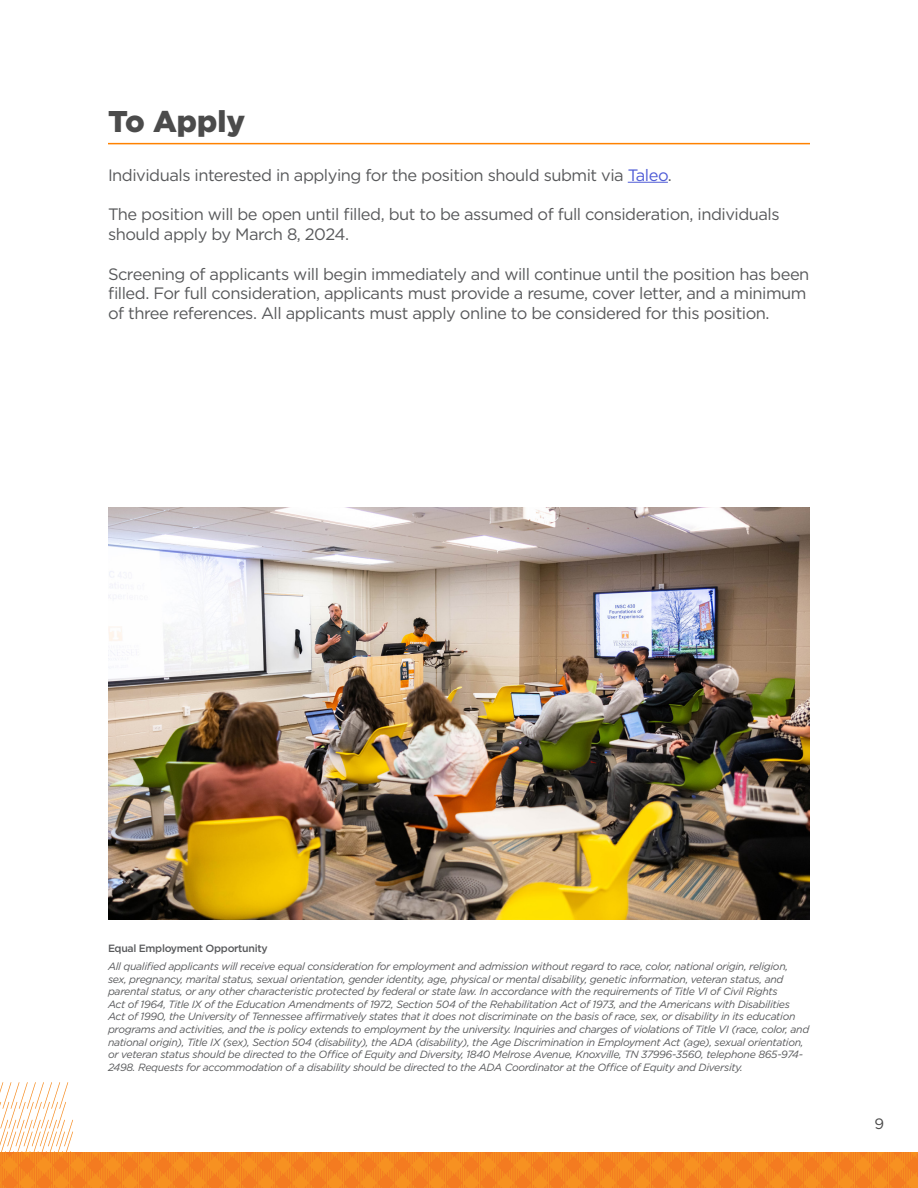
<style>
.page{position:relative;width:918px;height:1188px;background:#fff}
.page>*{position:absolute;margin:0;border:0;box-sizing:border-box;transform-origin:0 0}
.t1{font:900 30px "Gotham";color:#4b4b4b}
.t2{font:16.5px/19.8px "Gotham";letter-spacing:-.03em;color:#58595b}
.t3{font:15px "Gotham";color:#4b4b4b}
.t4{font:italic 10.5px/12.6px "Gotham";letter-spacing:-.03em;color:#58595b}
.t5{font:500 10.5px "Gotham";letter-spacing:-.03em;color:#58595b}
.s1{color:#4f5cd6}
</style>
<div class="page">
<svg style="left:0;top:1082px;width:73px;height:70px"></svg>
<img style="left:0;top:1152px;width:54px;height:36px">
<img style="left:765px;top:1152px;width:40px;height:36px">
<img style="left:684px;top:1152px;width:81px;height:36px">
<img style="left:805px;top:1152px;width:68px;height:36px">
<img style="left:355px;top:1152px;width:41px;height:36px">
<img style="left:274px;top:1152px;width:81px;height:36px">
<img style="left:396px;top:1152px;width:68px;height:36px">
<img style="left:150px;top:1152px;width:41px;height:36px">
<img style="left:54px;top:1152px;width:96px;height:36px">
<img style="left:191px;top:1152px;width:83px;height:36px">
<img style="left:873px;top:1152px;width:45px;height:36px">
<img style="left:560px;top:1152px;width:41px;height:36px">
<img style="left:464px;top:1152px;width:96px;height:36px">
<img style="left:601px;top:1152px;width:83px;height:36px">
<hr style="left:108px;top:143px;width:702px;height:1px;background:#ff8200">
<hr style="left:628px;top:182px;width:40px;height:1px;background:#4f5cd6">
<img style="left:108px;top:507px;width:702px;height:412px">
<h1 class="t1" style="left:108px;top:101px;width:139px">To Apply</h1>
<h2 class="t2" style="left:108px;top:165px;width:565px">Individuals interested in applying for the position should submit via <span class="s1">Taleo</span>.</h2>
<h2 class="t2" style="left:108px;top:204px;width:673px">The position will be open until filled, but to be assumed of full consideration, individuals should apply by March 8, 2024.</h2>
<p class="t2" style="left:108px;top:264px;width:703px">Screening of applicants will begin immediately and will continue until the position has been filled. For full consideration, applicants must provide a resume, cover letter, and a minimum of three references. All applicants must apply online to be considered for this position.</p>
<p class="t5" style="left:108px;top:941px;width:161px">Equal Employment Opportunity</p>
<p class="t4" style="left:108px;top:960px;width:703px">All qualified applicants will receive equal consideration for employment and admission without regard to race, color, national origin, religion, sex, pregnancy, marital status, sexual orientation, gender identity, age, physical or mental disability, genetic information, veteran status, and parental status, or any other characteristic protected by federal or state law. In accordance with the requirements of Title VI of Civil Rights<br>Act of 1964, Title IX of the Education Amendments of 1972, Section 504 of the Rehabilitation Act of 1973, and the Americans with Disabilities Act of 1990, the University of Tennessee affirmatively states that it does not discriminate on the basis of race, sex, or disability in its education programs and activities, and the is policy extends to employment by the university. Inquiries and charges of violations of Title VI (race, color, and national origin), Title IX (sex), Section 504 (disability), the ADA (disability), the Age Discrimination in Employment Act (age), sexual orientation, or veteran status should be directed to the Office of Equity and Diversity, 1840 Melrose Avenue, Knoxville, TN 37996-3560, telephone 865-974- 2498. Requests for accommodation of a disability should be directed to the ADA Coordinator at the Office of Equity and Diversity.</p>
<h3 class="t3" style="left:875px;top:1115px;width:11px">9</h3>
</div>
